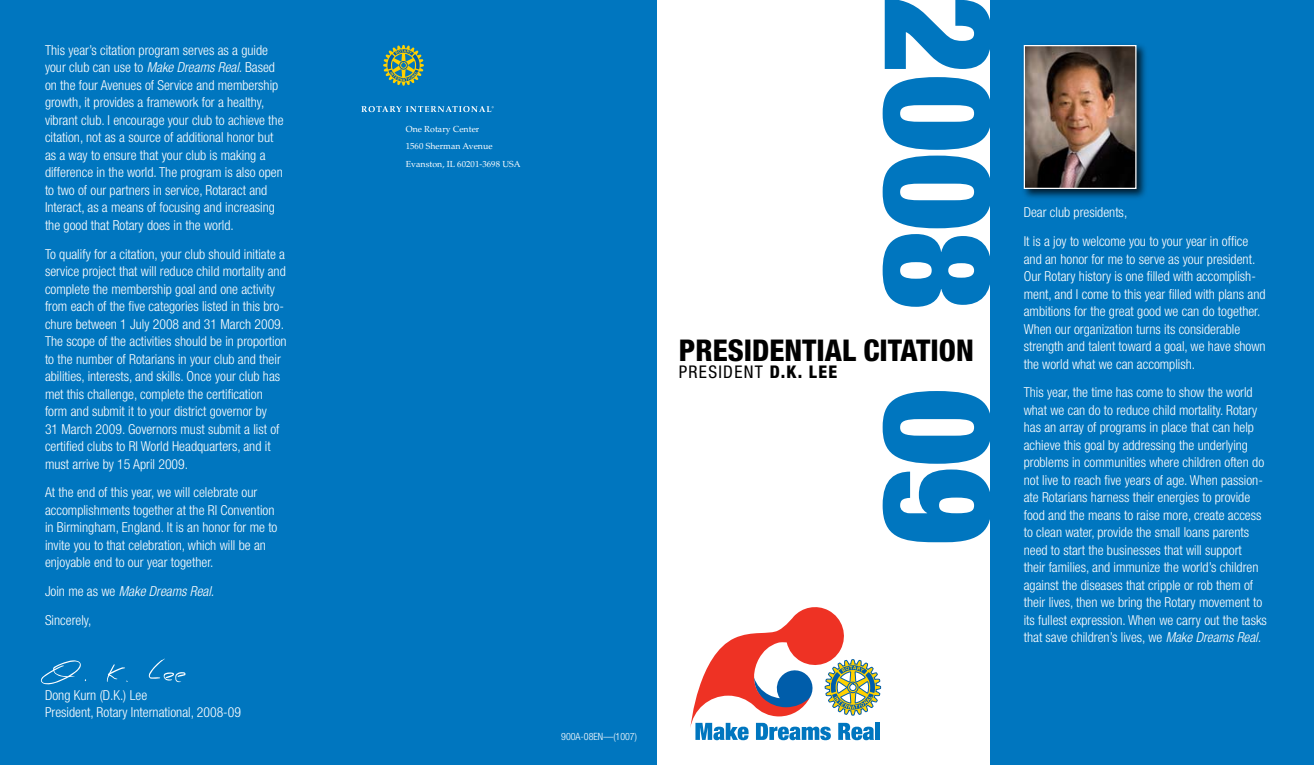
<style>
.page{position:relative;width:1314px;height:765px;background:#fff}
.page>*{position:absolute;margin:0;border:0;box-sizing:border-box;transform-origin:0 0}
.t1{font:900 condensed 150.88px "Helvetica Neue LT Std";color:#0076bf}
.t2{font:800 condensed 30px "Helvetica Neue LT Std";color:#000}
.t3{font:condensed 17.5px "Helvetica Neue LT Std";letter-spacing:.075em;color:#000}
.t4{font:300 condensed 13.75px/17.5px "Helvetica Neue LT Std";color:#fff}
.t5{font:300 condensed 10px "Helvetica Neue LT Std";color:#fff}
.t6{font:8.75px/17.5px "Palatino";letter-spacing:.005em;color:#fff}
.s1{font-style:italic}
.s2{font-weight:800}
</style>
<div class="page">
<svg style="left:690px;top:607px;width:191px;height:133px"></svg>
<div style="left:875px;top:723px;width:5px;height:17px;background:#0076bf"></div>
<div style="left:0;top:0;width:657px;height:765px;background:#0076bf"></div>
<div style="left:990px;top:0;width:324px;height:765px;background:#0076bf"></div>
<div style="left:1021px;top:42px;width:128px;height:160px;background:#000;opacity:.75"></div>
<img style="left:1026px;top:47px;width:109px;height:140px">
<div style="left:1024px;top:45px;width:113px;height:144px;border:1px solid #fff"></div>
<svg style="left:361px;top:106px;width:133px;height:6px"></svg>
<svg style="left:383px;top:45px;width:41px;height:41px"></svg>
<svg style="left:41px;top:660px;width:45px;height:24px"></svg>
<svg style="left:107px;top:664px;width:21px;height:18px"></svg>
<svg style="left:149px;top:659px;width:37px;height:23px"></svg>
<p class="t4" style="left:45px;top:41px;width:240px">This year’s citation program serves as a guide your club can use to <span class="s1">Make Dreams Real.</span> Based on the four Avenues of Service and membership growth, it provides a framework for a healthy, vibrant club. I encourage your club to achieve the citation, not as a source of additional honor but as a way to ensure that your club is making a difference in the world. The program is also open to two of our partners in service, Rotaract and Interact, as a means of focusing and increasing the good that Rotary does in the world.</p>
<p class="t4" style="left:45px;top:245px;width:243px">To qualify for a citation, your club should initiate a service project that will reduce child mortality and complete the membership goal and one activity from each of the five categories listed in this bro&shy;chure between 1 July 2008 and 31 March 2009.<br>The scope of the activities should be in proportion to the number of Rotarians in your club and their abilities, interests, and skills. Once your club has met this challenge, complete the certification form and submit it to your district governor by<br>31 March 2009. Governors must submit a list of certified clubs to RI World Headquarters, and it must arrive by 15 April 2009.</p>
<p class="t4" style="left:45px;top:484px;width:234px">At the end of this year, we will celebrate our accomplishments together at the RI Convention in Birmingham, England. It is an honor for me to invite you to that celebration, which will be an enjoyable end to our year together.</p>
<p class="t4" style="left:45px;top:577px;width:171px;line-height:28.8px">Join me as we <span class="s1">Make Dreams Real.<br></span>Sincerely,</p>
<p class="t4" style="left:45px;top:686px;width:198px">Dong Kurn (D.K.) Lee<br>President, Rotary International, 2008-09</p>
<p class="t6" style="left:406px;top:120px;width:117px">One Rotary Center<br>1560 Sherman Avenue<br>Evanston, IL 60201-3698 USA</p>
<p class="t5" style="left:561px;top:731px;width:77px">900A-08EN—(1007)</p>
<h1 class="t1" style="left:1031px;top:-4px;width:551px;rotate:90deg">2008 09</h1>
<h2 class="t2" style="left:679px;top:331px;width:297px">PRESIDENTIAL CITATION</h2>
<p class="t3" style="left:679px;top:362px;width:160px">PRESIDENT <span class="s2">D.K. LEE</span></p>
<p class="t4" style="left:1024px;top:198px;width:226px;line-height:28.8px">Dear club presidents,<br>It is a joy to welcome you to your year in office</p>
<p class="t4" style="left:1024px;top:250px;width:243px">and an honor for me to serve as your president.<br>Our Rotary history is one filled with accomplish&shy;ment, and I come to this year filled with plans and ambitions for the great good we can do together.<br>When our organization turns its considerable strength and talent toward a goal, we have shown the world what we can accomplish.</p>
<p class="t4" style="left:1024px;top:384px;width:245px">This year, the time has come to show the world what we can do to reduce child mortality. Rotary has an array of programs in place that can help achieve this goal by addressing the underlying problems in communities where children often do not live to reach five years of age. When passion&shy;ate Rotarians harness their energies to provide food and the means to raise more, create access to clean water, provide the small loans parents need to start the businesses that will support<br>their families, and immunize the world’s children against the diseases that cripple or rob them of their lives, then we bring the Rotary movement to its fullest expression. When we carry out the tasks that save children’s lives, we <span class="s1">Make Dreams Real.</span></p>
</div>
